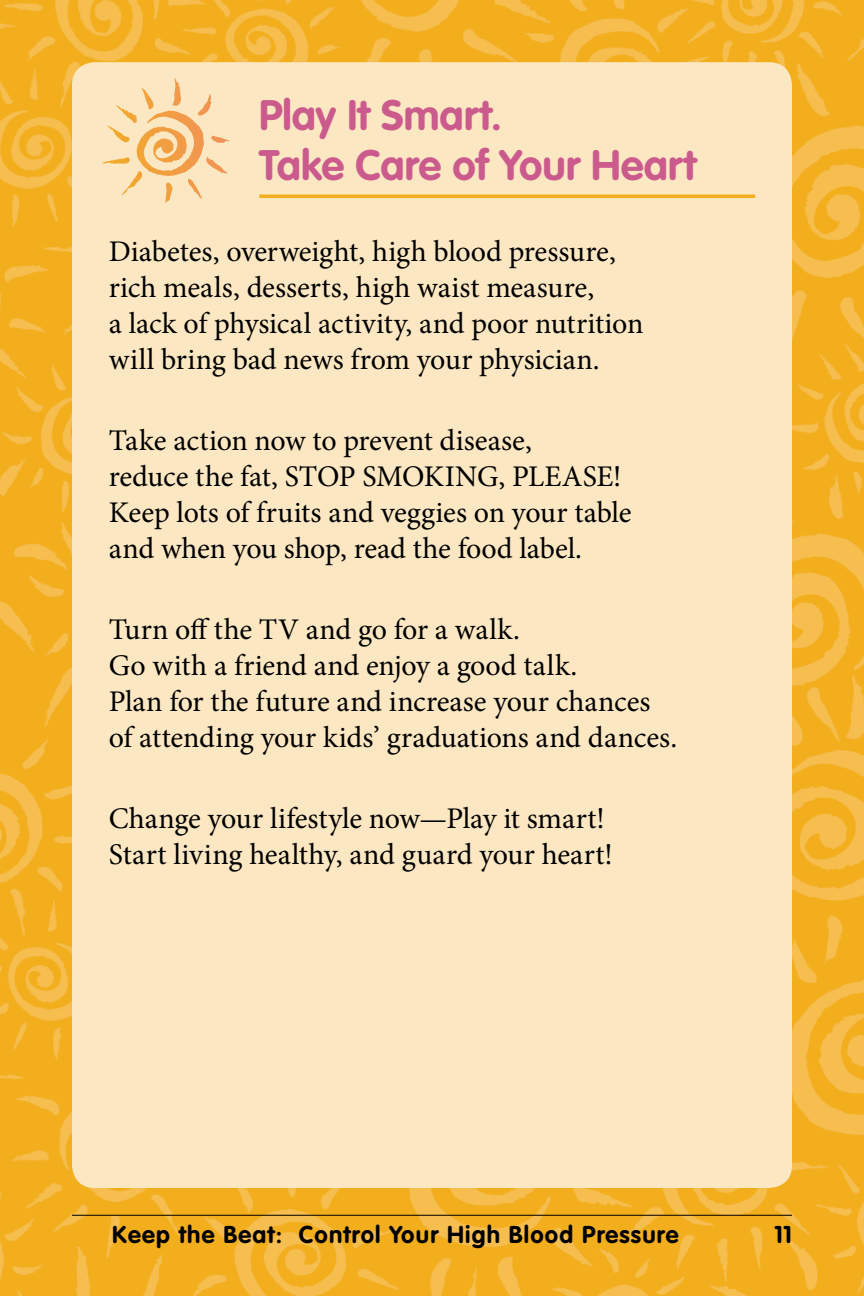
<style>
.page{position:relative;width:864px;height:1296px;background:#fff}
.page>*{position:absolute;margin:0;border:0;box-sizing:border-box;transform-origin:0 0}
.t1{font:700 42px/50px "VAG Rounded";color:#cb5a8d}
.t2{font:30px/36px "Minion Pro";letter-spacing:-.005em;color:#000}
.t3{font:700 24px "VAG Rounded";letter-spacing:.05em;color:#000}
</style>
<div class="page">
<img style="left:0;top:0;width:864px;height:1296px">
<div style="left:72px;top:62px;width:720px;height:1126px;background:#fce7c3;border-radius:23px"></div>
<hr style="left:259px;top:195px;width:496px;height:3px;background:#f2ae1d">
<svg style="left:102px;top:78px;width:128px;height:126px"></svg>
<hr style="left:72px;top:1215px;width:720px;height:1px;background:#000">
<h1 class="t1" style="left:259px;top:92px;width:439px">Play It Smart.<br>Take Care of Your Heart</h1>
<p class="t2" style="left:109px;top:234px;width:536px">Diabetes, overweight, high blood pressure, rich meals, desserts, high waist measure,<br>a lack of physical activity, and poor nutrition will bring bad news from your physician.</p>
<p class="t2" style="left:109px;top:423px;width:524px">Take action now to prevent disease,<br>reduce the fat, STOP SMOKING, PLEASE!<br>Keep lots of fruits and veggies on your table and when you shop, read the food label.</p>
<p class="t2" style="left:109px;top:612px;width:570px">Turn off the TV and go for a walk.<br>Go with a friend and enjoy a good talk.<br>Plan for the future and increase your chances of attending your kids’ graduations and dances.</p>
<p class="t2" style="left:109px;top:801px;width:506px">Change your lifestyle now—Play it smart!<br>Start living healthy, and guard your heart!</p>
<p class="t3" style="left:112px;top:1220px;width:568px">Keep the Beat: Control Your High Blood Pressure</p>
<p class="t3" style="left:774px;top:1220px;width:19px">11</p>
</div>
